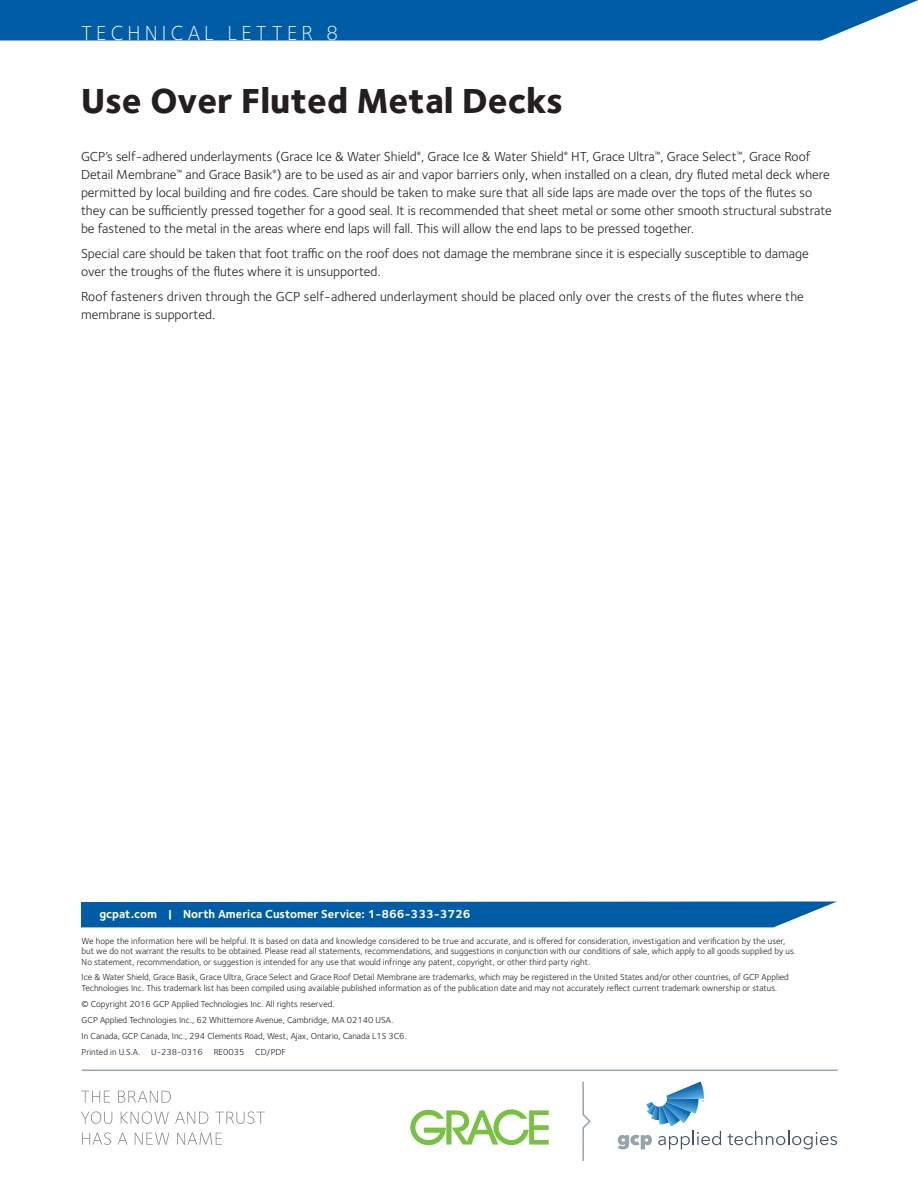
<style>
.page{position:relative;width:918px;height:1188px;background:#fff}
.page>*{position:absolute;margin:0;border:0;box-sizing:border-box;transform-origin:0 0}
.Text{font:800 36px "Foundry Sterling";color:#231f20}
.t1{font:300 21px "Foundry Sterling";letter-spacing:.2em;color:#fff}
.text{font:13.5px/18px "Foundry Sterling";color:#231f20}
.t2{font:700 12px "Foundry Sterling";color:#fff}
.t3{font:700 10.5px "Foundry Sterling";color:#fff}
.t4{font:9px/10.5px "Foundry Sterling";color:#231f20}
</style>
<div class="page">
<div style="left:0;top:0;width:918px;height:40px;background:#015ca6"></div>
<div style="left:81px;top:902px;width:755px;height:25px;background:#015ca6"></div>
<svg style="left:410px;top:1109px;width:139px;height:36px"></svg>
<hr style="left:82px;top:1070px;width:756px;height:1px;background:#98a4ad">
<svg style="left:81px;top:1091px;width:29px;height:12px"></svg>
<svg style="left:118px;top:1091px;width:53px;height:12px"></svg>
<svg style="left:81px;top:1111px;width:31px;height:13px"></svg>
<svg style="left:121px;top:1111px;width:48px;height:13px"></svg>
<svg style="left:175px;top:1112px;width:33px;height:12px"></svg>
<svg style="left:215px;top:1111px;width:50px;height:13px"></svg>
<svg style="left:82px;top:1132px;width:29px;height:13px"></svg>
<svg style="left:118px;top:1133px;width:9px;height:12px"></svg>
<svg style="left:135px;top:1133px;width:34px;height:12px"></svg>
<svg style="left:177px;top:1133px;width:45px;height:12px"></svg>
<svg style="left:582px;top:1081px;width:9px;height:80px"></svg>
<svg style="left:728px;top:1131px;width:109px;height:18px"></svg>
<svg style="left:618px;top:1082px;width:103px;height:67px"></svg>
<p class="t1" style="left:81px;top:20px;width:259px">TECHNICAL LETTER 8</p>
<p class="Text" style="left:81px;top:78px;width:484px">Use Over Fluted Metal Decks</p>
<p class="text" style="left:81px;top:148px;width:752px">GCP’s self-adhered underlayments (Grace Ice &amp; Water Shield<sup>®</sup>, Grace Ice &amp; Water Shield<sup>®</sup> HT, Grace Ultra<sup>™</sup>, Grace Select<sup>™</sup>, Grace Roof Detail Membrane<sup>™</sup> and Grace Basik<sup>®</sup>) are to be used as air and vapor barriers only, when installed on a clean, dry fluted metal deck where permitted by local building and fire codes. Care should be taken to make sure that all side laps are made over the tops of the flutes so they can be sufficiently pressed together for a good seal. It is recommended that sheet metal or some other smooth structural substrate be fastened to the metal in the areas where end laps will fall. This will allow the end laps to be pressed together.</p>
<p class="text" style="left:81px;top:245px;width:729px">Special care should be taken that foot traffic on the roof does not damage the membrane since it is especially susceptible to damage over the troughs of the flutes where it is unsupported.</p>
<p class="text" style="left:81px;top:288px;width:724px">Roof fasteners driven through the GCP self-adhered underlayment should be placed only over the crests of the flutes where the membrane is supported.</p>
<p class="t2" style="left:99px;top:907px;width:373px">gcpat.com | North America Customer Service: 1-866-333-3726</p>
<p class="t4" style="left:82px;top:935px;width:716px">We hope the information here will be helpful. It is based on data and knowledge considered to be true and accurate, and is offered for consideration, investigation and verification by the user, but we do not warrant the results to be obtained. Please read all statements, recommendations, and suggestions in conjunction with our conditions of sale, which apply to all goods supplied by us.<br>No statement, recommendation, or suggestion is intended for any use that would infringe any patent, copyright, or other third party right.</p>
<p class="t4" style="left:82px;top:972px;width:709px">Ice &amp; Water Shield, Grace Basik, Grace Ultra, Grace Select and Grace Roof Detail Membrane are trademarks, which may be registered in the United States and/or other countries, of GCP Applied<br>Technologies Inc. This trademark list has been compiled using available published information as of the publication date and may not accurately reflect current trademark ownership or status.</p>
<p class="t4" style="left:82px;top:999px;width:254px">© Copyright 2016 GCP Applied Technologies Inc. All rights reserved.</p>
<p class="t4" style="left:82px;top:1015px;width:313px">GCP Applied Technologies Inc., 62 Whittemore Avenue, Cambridge, MA 02140 USA.</p>
<p class="t4" style="left:82px;top:1030px;width:326px">In Canada, GCP Canada, Inc., 294 Clements Road, West, Ajax, Ontario, Canada L1S 3C6.</p>
<p class="t4" style="left:82px;top:1046px;width:206px">Printed in U.S.A. U-238-0316 RE0035 CD/PDF</p>
<p class="t3" style="left:93px;top:911px;width:347px">gcpat.com/strux | North America Customer Service: 1-877-423-6491</p>
</div>
